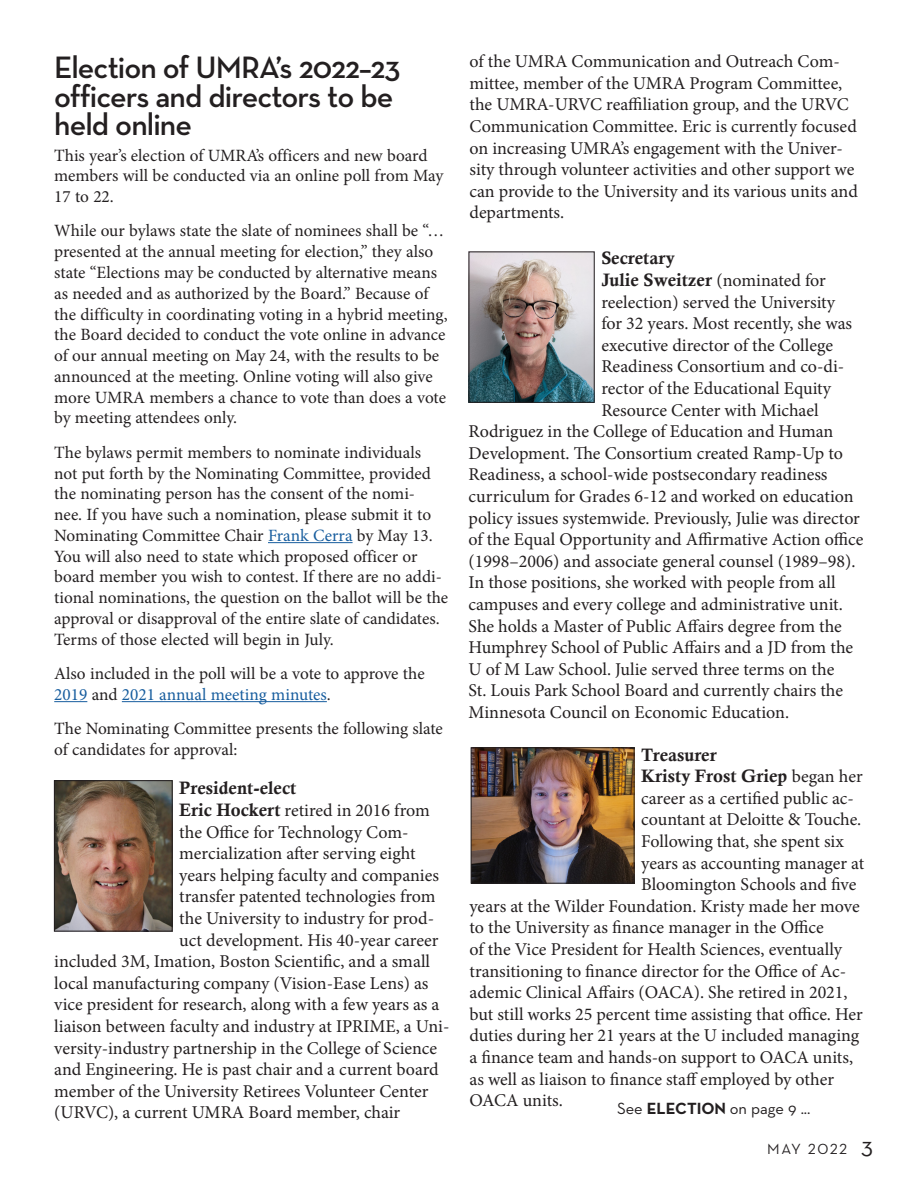
<style>
.page{position:relative;width:918px;height:1188px;background:#fff}
.page>*{position:absolute;margin:0;border:0;box-sizing:border-box;transform-origin:0 0}
.Main_headline{font:600 31.5px/28.5px "Neutraface Text";letter-spacing:-.03em;color:#231f20}
.t1{font:18px/21.6px "Minion Pro";color:#231f20}
.t2{font:18px "Calis MT Bol";color:#231f20}
.Body_copy{font:17.25px/20.9px "Minion Pro";color:#231f20}
.Kicker{font:16.5px "Neutraface Text";letter-spacing:-.005em;color:#231f20}
.t3{font:15px "Neutraface Text";letter-spacing:.1em;color:#231f20}
.s1{color:#175d9e}
.s2{font-family:"Calis MT Bol"}
.s3{font-family:"Minion Pro"}
.s4{font-weight:700}
.s5{font-size:24px}
</style>
<div class="page">
<hr style="left:268px;top:542px;width:85px;height:1px;background:#175d9e">
<hr style="left:54px;top:701px;width:33px;height:1px;background:#175d9e">
<hr style="left:122px;top:701px;width:205px;height:1px;background:#175d9e">
<img style="left:56px;top:782px;width:115px;height:148px">
<div style="left:54px;top:780px;width:119px;height:152px;border:1px solid #231f20"></div>
<img style="left:471px;top:254px;width:122px;height:147px">
<div style="left:469px;top:252px;width:126px;height:151px;border:1px solid #231f20"></div>
<img style="left:473px;top:749px;width:159px;height:133px">
<div style="left:471px;top:747px;width:163px;height:137px;border:1px solid #231f20"></div>
<p class="Main_headline" style="left:54px;top:53px;width:348px">Election of UMRA’s 2022–23 officers and directors to be held online</p>
<p class="Body_copy" style="left:54px;top:145px;width:391px">This year’s election of UMRA’s officers and new board members will be conducted via an online poll from May<br>17 to 22.</p>
<p class="Body_copy" style="left:54px;top:221px;width:395px">While our bylaws state the slate of nominees shall be “… presented at the annual meeting for election,” they also state “Elections may be conducted by alternative means as needed and as authorized by the Board.” Because of the difficulty in coordinating voting in a hybrid meeting, the Board decided to conduct the vote online in advance of our annual meeting on May 24, with the results to be announced at the meeting. Online voting will also give more UMRA members a chance to vote than does a vote by meeting attendees only.</p>
<p class="Body_copy" style="left:54px;top:442px;width:395px">The bylaws permit members to nominate individuals not put forth by the Nominating Committee, provided the nominating person has the consent of the nomi-<br>nee. If you have such a nomination, please submit it to Nominating Committee Chair <span class="s1">Frank Cerra</span> by May 13.<br>You will also need to state which proposed officer or board member you wish to contest. If there are no addi&shy;tional nominations, the question on the ballot will be the approval or disapproval of the entire slate of candidates.<br>Terms of those elected will begin in July.</p>
<p class="Body_copy" style="left:54px;top:663px;width:372px">Also included in the poll will be a vote to approve the<br><span class="s1">2019</span> and <span class="s1">2021 annual meeting minutes</span>.</p>
<p class="Body_copy" style="left:54px;top:718px;width:390px">The Nominating Committee presents the following slate of candidates for approval:</p>
<p class="t2" style="left:179px;top:778px;width:119px">President-elect</p>
<p class="t1" style="left:179px;top:800px;width:252px"><span class="s2">Eric Hockert</span> retired in 2016 from</p>
<p class="t1" style="left:179px;top:821px;width:231px">the Office for Technology Com-</p>
<p class="t1" style="left:179px;top:843px;width:238px">mercialization after serving eight</p>
<p class="t1" style="left:179px;top:864px;width:261px">years helping faculty and companies</p>
<p class="t1" style="left:179px;top:886px;width:258px">transfer patented technologies from</p>
<p class="t1" style="left:179px;top:908px;width:256px">the University to industry for prod-</p>
<p class="t1" style="left:179px;top:929px;width:261px">uct development. His 40-year career</p>
<p class="t1" style="left:54px;top:951px;width:377px">included 3M, Imation, Boston Scientific, and a small</p>
<p class="t1" style="left:54px;top:972px;width:376px">local manufacturing company (Vision-Ease Lens) as</p>
<p class="t1" style="left:54px;top:994px;width:387px">vice president for research, along with a few years as a</p>
<p class="t1" style="left:54px;top:1016px;width:397px">liaison between faculty and industry at IPRIME, a Uni-</p>
<p class="t1" style="left:54px;top:1037px;width:384px">versity-industry partnership in the College of Science</p>
<p class="t1" style="left:54px;top:1059px;width:386px">and Engineering. He is past chair and a current board</p>
<p class="t1" style="left:54px;top:1080px;width:376px">member of the University Retirees Volunteer Center</p>
<p class="t1" style="left:54px;top:1102px;width:348px">(URVC), a current UMRA Board member, chair</p>
<p class="t1" style="left:470px;top:51px;width:390px">of the UMRA Communication and Outreach Com&shy;mittee, member of the UMRA Program Committee, the UMRA-URVC reaffiliation group, and the URVC Communication Committee. Eric is currently focused on increasing UMRA’s engagement with the Univer&shy;sity through volunteer activities and other support we can provide to the University and its various units and departments.</p>
<p class="t2" style="left:601px;top:248px;width:75px">Secretary</p>
<p class="t2" style="left:601px;top:269px;width:226px">Julie Sweitzer <span class="s3">(nominated for</span></p>
<p class="t1" style="left:601px;top:291px;width:235px">reelection) served the University</p>
<p class="t1" style="left:601px;top:313px;width:252px">for 32 years. Most recently, she was</p>
<p class="t1" style="left:601px;top:334px;width:233px">executive director of the College</p>
<p class="t1" style="left:601px;top:356px;width:244px">Readiness Consortium and co-di-</p>
<p class="t1" style="left:601px;top:377px;width:231px">rector of the Educational Equity</p>
<p class="t1" style="left:601px;top:399px;width:219px">Resource Center with Michael</p>
<p class="t1" style="left:469px;top:421px;width:366px">Rodriguez in the College of Education and Human</p>
<p class="t1" style="left:469px;top:442px;width:376px">Development. The Consortium created Ramp-Up to</p>
<p class="t1" style="left:469px;top:464px;width:360px">Readiness, a school-wide postsecondary readiness</p>
<p class="t1" style="left:469px;top:485px;width:387px">curriculum for Grades 6-12 and worked on education</p>
<p class="t1" style="left:469px;top:507px;width:393px">policy issues systemwide. Previously, Julie was director</p>
<p class="t1" style="left:469px;top:529px;width:396px">of the Equal Opportunity and Affirmative Action office</p>
<p class="t1" style="left:469px;top:550px;width:388px">(1998–2006) and associate general counsel (1989–98).</p>
<p class="t1" style="left:469px;top:572px;width:369px">In those positions, she worked with people from all</p>
<p class="t1" style="left:469px;top:593px;width:376px">campuses and every college and administrative unit.</p>
<p class="t1" style="left:469px;top:615px;width:375px">She holds a Master of Public Affairs degree from the</p>
<p class="t1" style="left:469px;top:637px;width:386px">Humphrey School of Public Affairs and a JD from the</p>
<p class="t1" style="left:469px;top:658px;width:367px">U of M Law School. Julie served three terms on the</p>
<p class="t1" style="left:469px;top:680px;width:376px">St. Louis Park School Board and currently chairs the</p>
<p class="t1" style="left:469px;top:701px;width:322px">Minnesota Council on Economic Education.</p>
<p class="t2" style="left:641px;top:744px;width:77px">Treasurer</p>
<p class="t2" style="left:641px;top:766px;width:223px">Kristy Frost Griep <span class="s3">began her</span></p>
<p class="t1" style="left:641px;top:787px;width:214px">career as a certified public ac-</p>
<p class="t1" style="left:641px;top:809px;width:222px">countant at Deloitte &amp; Touche.</p>
<p class="t1" style="left:641px;top:831px;width:204px">Following that, she spent six</p>
<p class="t1" style="left:641px;top:852px;width:224px">years as accounting manager at</p>
<p class="t1" style="left:641px;top:874px;width:217px">Bloomington Schools and five</p>
<p class="t1" style="left:470px;top:895px;width:392px">years at the Wilder Foundation. Kristy made her move</p>
<p class="t1" style="left:470px;top:917px;width:356px">to the University as finance manager in the Office</p>
<p class="t1" style="left:470px;top:939px;width:374px">of the Vice President for Health Sciences, eventually</p>
<p class="t1" style="left:470px;top:960px;width:378px">transitioning to finance director for the Office of Ac-</p>
<p class="t1" style="left:470px;top:982px;width:380px">ademic Clinical Affairs (OACA). She retired in 2021,</p>
<p class="t1" style="left:470px;top:1003px;width:395px">but still works 25 percent time assisting that office. Her</p>
<p class="t1" style="left:470px;top:1025px;width:391px">duties during her 21 years at the U included managing</p>
<p class="t1" style="left:470px;top:1047px;width:385px">a finance team and hands-on support to OACA units,</p>
<p class="t1" style="left:470px;top:1068px;width:366px">as well as liaison to finance staff employed by other</p>
<p class="t1" style="left:470px;top:1090px;width:95px">OACA units.</p>
<p class="Kicker" style="left:617px;top:1098px;width:195px">See <span class="s4">ELECTION</span> on page 9 ...</p>
<p class="t3" style="left:767px;top:1140px;width:107px">MAY 2022 <span class="s5">3</span></p>
</div>
